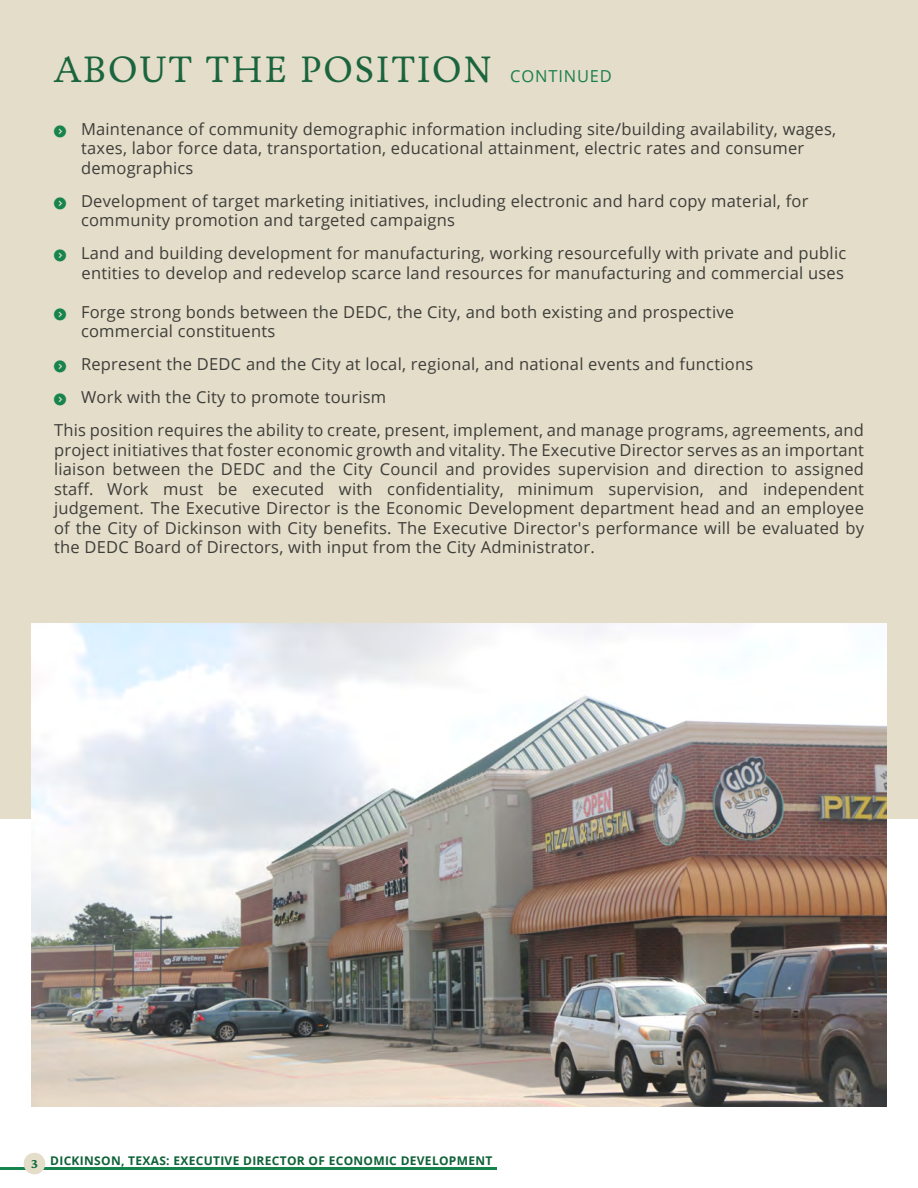
<style>
.page{position:relative;width:918px;height:1188px;background:#fff}
.page>*{position:absolute;margin:0;border:0;box-sizing:border-box;transform-origin:0 0}
.Paragraph_Header{font:37.5px "Livory";letter-spacing:.04em;color:#1a653e}
.Main_Body-No_drop_ca{font:16.5px/19.5px "Open Sans";letter-spacing:.015em;color:#3d3d3a}
.t1{font:16.5px "Open Sans";letter-spacing:.015em;color:#3d3e3b}
.Paragraph_Header_Whi{font:16.5px "Open Sans";letter-spacing:.05em;color:#197f4d}
.t2{font:700 12px "Open Sans";letter-spacing:.025em;color:#0f6238}
.s1{font-family:"Livory";color:#0c6638}
</style>
<div class="page">
<hr style="left:0;top:1167px;width:497px;height:2px;background:#17844d">
<div style="left:24px;top:1153px;width:21px;height:21px;background:#e4ddc9;border-radius:50%"></div>
<div style="left:0;top:0;width:918px;height:818px;background:#e4ddc9"></div>
<img style="left:32px;top:623px;width:854px;height:484px">
<p class="Paragraph_Header" style="left:54px;top:47px;width:439px">ABOUT THE POSITION</p>
<p class="Main_Body-No_drop_ca" style="left:81px;top:119px;width:757px">Maintenance of community demographic information including site/building availability, wages, taxes, labor force data, transportation, educational attainment, electric rates and consumer demographics</p>
<p class="Main_Body-No_drop_ca" style="left:81px;top:191px;width:729px">Development of target marketing initiatives, including electronic and hard copy material, for community promotion and targeted campaigns</p>
<p class="Main_Body-No_drop_ca" style="left:81px;top:243px;width:767px">Land and building development for manufacturing, working resourcefully with private and public</p>
<p class="Paragraph_Header_Whi" style="left:510px;top:65px;width:103px">CONTINUED</p>
<p class="t1" style="left:82px;top:262px;width:764px">entities to develop and redevelop scarce land resources for manufacturing and commercial uses</p>
<p class="Main_Body-No_drop_ca" style="left:81px;top:302px;width:655px">Forge strong bonds between the DEDC, the City, and both existing and prospective commercial constituents</p>
<p class="Main_Body-No_drop_ca" style="left:81px;top:354px;width:674px">Represent the DEDC and the City at local, regional, and national events and functions</p>
<p class="Main_Body-No_drop_ca" style="left:81px;top:387px;width:307px">Work with the City to promote tourism</p>
<p class="Main_Body-No_drop_ca" style="left:54px;top:420px;width:812px">This position requires the ability to create, present, implement, and manage programs, agreements, and</p>
<p class="Main_Body-No_drop_ca" style="left:54px;top:440px;width:812px;text-align:justify">project initiatives that foster economic growth and vitality. The Executive Director serves as an important liaison between the DEDC and the City Council and provides supervision and direction to assigned staff. Work must be executed with confidentiality, minimum supervision, and independent judgement. The Executive Director is the Economic Development department head and an employee of the City of Dickinson with City benefits. The Executive Director's performance will be evaluated by the DEDC Board of Directors, with input from the City Administrator.</p>
<p class="t2" style="left:31px;top:1153px;width:463px"><span class="s1">3</span> DICKINSON, TEXAS: EXECUTIVE DIRECTOR OF ECONOMIC DEVELOPMENT</p>
</div>
